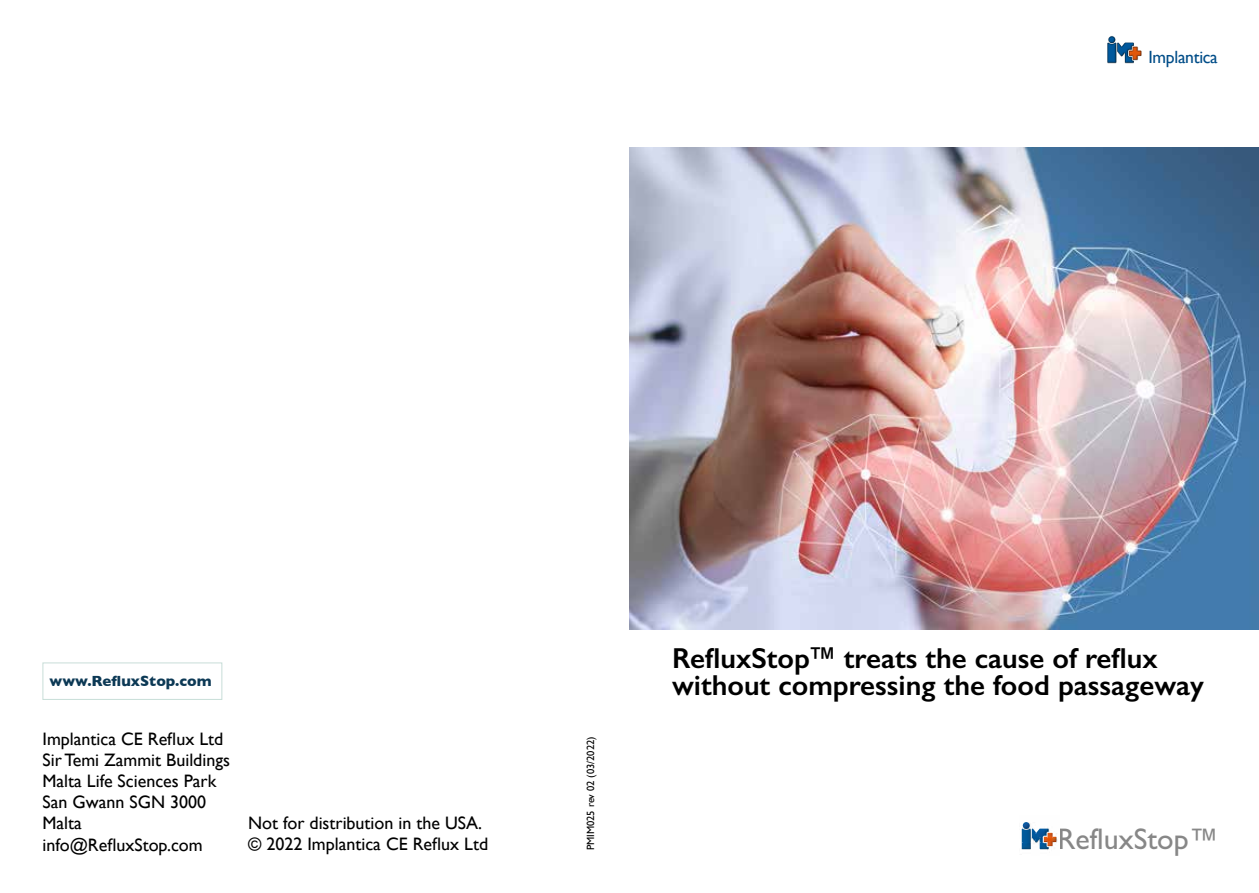
<style>
.page{position:relative;width:1259px;height:893px;background:#fff}
.page>*{position:absolute;margin:0;border:0;box-sizing:border-box;transform-origin:0 0}
.t1{font:29.85px "Gill Sans";color:#878787}
.t2{font:600 28.95px/27px "Gill Sans";color:#000}
.t3{font:18px/21.1px "Gill Sans";color:#000}
.t4{font:17.7px "Gill Sans";letter-spacing:-.02em;color:#004d88}
.t5{font:700 15px "Gill Sans";color:#0c3955}
.t6{font:10.5px "Gill Sans";color:#000}
</style>
<div class="page">
<svg style="left:1021px;top:822px;width:36px;height:28px"></svg>
<img style="left:629px;top:148px;width:630px;height:482px">
<img style="left:1107px;top:36px;width:35px;height:28px">
<div style="left:43px;top:662px;width:179px;height:38px;border:1px solid #c8ded8"></div>
<p class="t4" style="left:1148px;top:47px;width:71px">Implantica</p>
<p class="t5" style="left:50px;top:669px;width:163px">www.RefluxStop.com</p>
<p class="t3" style="left:43px;top:729px;width:189px">Implantica CE Reflux Ltd<br>Sir Temi Zammit Buildings<br>Malta Life Sciences Park<br>San Gwann SGN 3000<br>Malta info@RefluxStop.com</p>
<p class="t3" style="left:248px;top:812px;width:242px">Not for distribution in the USA. © 2022 Implantica CE Reflux Ltd</p>
<p class="t6" style="left:584px;top:850px;width:116px;rotate:-90deg">PMIM025 rev 02 (03/2022)</p>
<h2 class="t2" style="left:672px;top:644px;width:533px">RefluxStop™️ treats the cause of reflux without compressing the food passageway</h2>
<h1 class="t1" style="left:1057px;top:821px;width:163px">RefluxStop™</h1>
</div>
